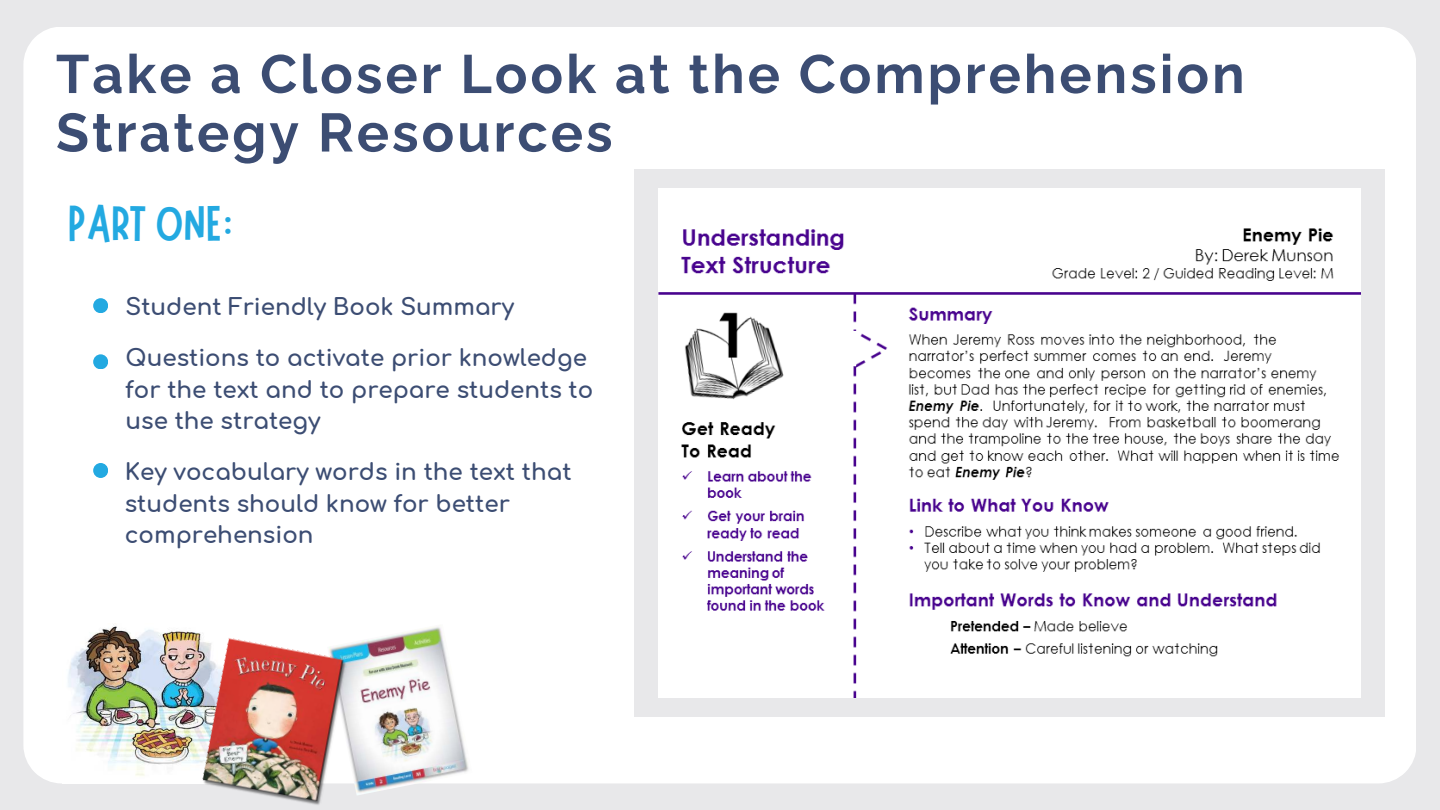
<style>
.page{position:relative;width:1440px;height:810px;background:#e8e8ea}
.page>*{position:absolute;margin:0;border:0;box-sizing:border-box;transform-origin:0 0}
.t1{font:700 54px/58.5px "Raleway";letter-spacing:.055em;color:#3c4d73}
.t2{font:50px "Marykate";color:#23a9e1}
.t3{font:700 23px/31.5px "Comfortaa";color:#3c4d73}
</style>
<div class="page">
<div style="left:23px;top:27px;width:1393px;height:756px;background:#fff"></div>
<div style="left:635px;top:169px;width:750px;height:547px;background:#e8e8ea"></div>
<div style="left:93px;top:298px;width:15px;height:15px;background:#23a9e1;border-radius:50%"></div>
<div style="left:93px;top:354px;width:15px;height:15px;background:#23a9e1;border-radius:50%"></div>
<div style="left:93px;top:463px;width:15px;height:15px;background:#23a9e1;border-radius:50%"></div>
<img style="left:62px;top:624px;width:171px;height:160px">
<img style="left:327px;top:624px;width:145px;height:171px">
<img style="left:201px;top:638px;width:147px;height:167px">
<img style="left:659px;top:189px;width:702px;height:508px">
<h1 class="t1" style="left:56px;top:39px;width:1190px">Take a Closer Look at the Comprehension<br>Strategy Resources</h1>
<h2 class="t2" style="left:68px;top:191px;width:169px">PART ONE:</h2>
<p class="t3" style="left:126px;top:288px;width:390px">Student Friendly Book Summary</p>
<p class="t3" style="left:126px;top:339px;width:469px">Questions to activate prior knowledge for the text and to prepare students to use the strategy</p>
<p class="t3" style="left:125px;top:453px;width:448px">Key vocabulary words in the text that students should know for better comprehension</p>
</div>
